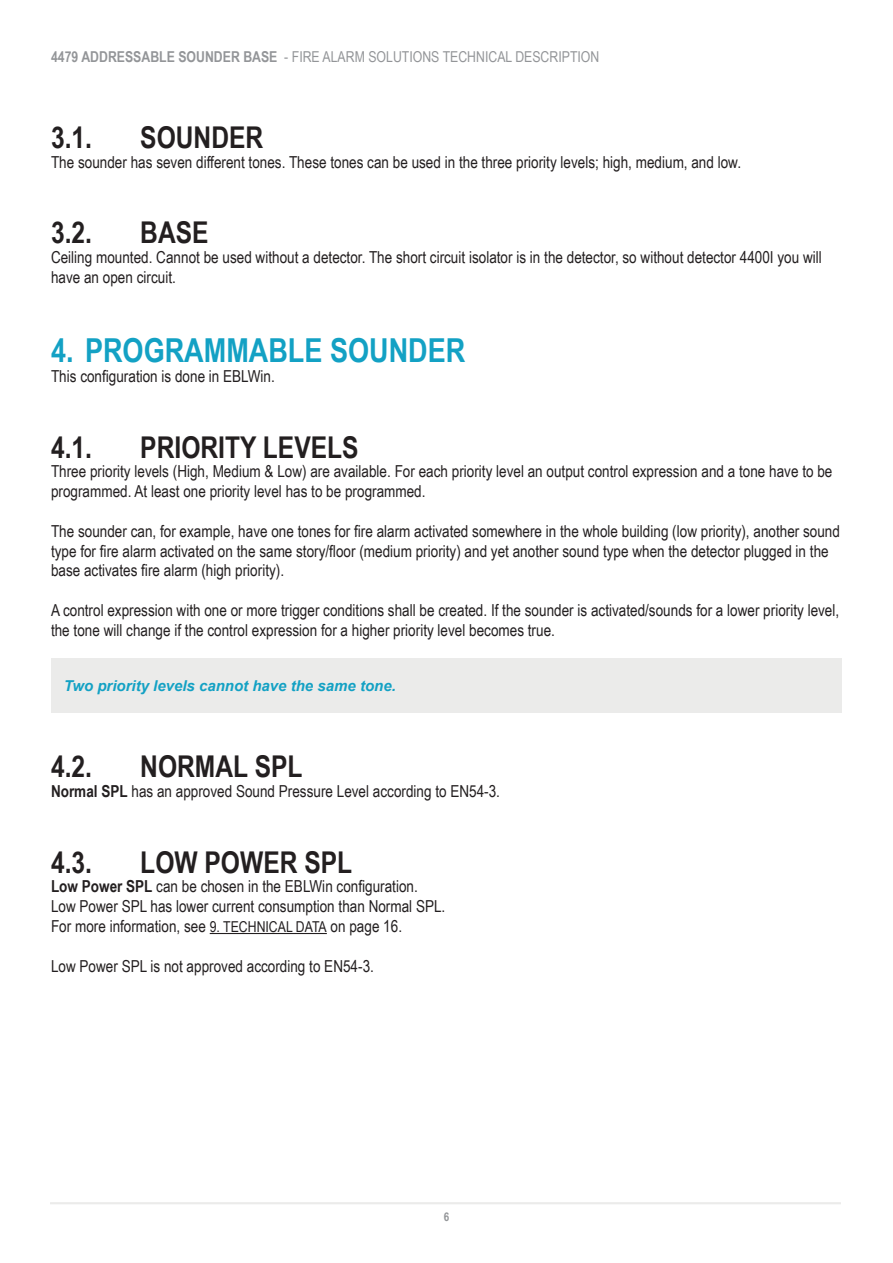
<style>
.page{position:relative;width:893px;height:1263px;background:#fff}
.page>*{position:absolute;margin:0;border:0;box-sizing:border-box;transform-origin:0 0}
.t1{font:700 33px "Arial Narrow";color:#13a1c4}
.t2{font:700 30px "Arial Narrow";color:#231f20}
.t3{font:16.5px/19.8px "Arial Narrow";color:#231f20}
.t4{font:15px "Arial Narrow";color:#939598}
.NOTE{font:italic 700 15px "Arial";color:#13a1c4}
.t5{font:700 12px "Arial Narrow";color:#939598}
.s1{font-weight:700}
.s2{font-size:15px}
</style>
<div class="page">
<hr style="left:50px;top:1202px;width:791px;height:2px;background:#ebebea">
<hr style="left:210px;top:933px;width:117px;height:1px;background:#231f20">
<div style="left:51px;top:659px;width:790px;height:54px;background:#ebebea"></div>
<p class="t4" style="left:51px;top:46px;width:550px"><span class="s1">4479 ADDRESSABLE SOUNDER BASE</span> - FIRE ALARM SOLUTIONS TECHNICAL DESCRIPTION</p>
<p class="t2" style="left:51px;top:115px;width:43px">3.1.</p>
<p class="t2" style="left:140px;top:115px;width:124px">SOUNDER</p>
<p class="t3" style="left:51px;top:151px;width:692px">The sounder has seven different tones. These tones can be used in the three priority levels; high, medium, and low.</p>
<p class="t2" style="left:51px;top:210px;width:43px">3.2.</p>
<p class="t2" style="left:140px;top:210px;width:70px">BASE</p>
<p class="t3" style="left:51px;top:247px;width:772px">Ceiling mounted. Cannot be used without a detector. The short circuit isolator is in the detector, so without detector 4400I you will have an open circuit.</p>
<p class="t1" style="left:51px;top:325px;width:416px">4. PROGRAMMABLE SOUNDER</p>
<p class="t3" style="left:51px;top:366px;width:225px">This configuration is done in EBLWin.</p>
<p class="t2" style="left:51px;top:424px;width:43px">4.1.</p>
<p class="t2" style="left:140px;top:424px;width:220px">PRIORITY LEVELS</p>
<p class="t3" style="left:51px;top:461px;width:783px">Three priority levels (High, Medium &amp; Low) are available. For each priority level an output control expression and a tone have to be programmed. At least one priority level has to be programmed.</p>
<p class="t3" style="left:51px;top:520px;width:790px">The sounder can, for example, have one tones for fire alarm activated somewhere in the whole building (low priority), another sound type for fire alarm activated on the same story/floor (medium priority) and yet another sound type when the detector plugged in the base activates fire alarm (high priority).</p>
<p class="t3" style="left:51px;top:600px;width:790px">A control expression with one or more trigger conditions shall be created. If the sounder is activated/sounds for a lower priority level, the tone will change if the control expression for a higher priority level becomes true.</p>
<p class="NOTE" style="left:64px;top:676px;width:334px">Two priority levels cannot have the same tone.</p>
<p class="t2" style="left:51px;top:744px;width:43px">4.2.</p>
<p class="t2" style="left:140px;top:744px;width:164px">NORMAL SPL</p>
<p class="t3" style="left:51px;top:780px;width:450px"><span class="s1">Normal SPL</span> has an approved Sound Pressure Level according to EN54-3.</p>
<p class="t2" style="left:51px;top:839px;width:43px">4.3.</p>
<p class="t2" style="left:140px;top:839px;width:213px">LOW POWER SPL</p>
<p class="t3" style="left:51px;top:876px;width:368px"><span class="s1">Low Power SPL</span> can be chosen in the EBLWin configuration.</p>
<p class="t3" style="left:51px;top:896px;width:396px">Low Power SPL has lower current consumption than Normal SPL.</p>
<p class="t3" style="left:51px;top:915px;width:353px">For more information, see <span class="s2">9. TECHNICAL DATA</span> on page 16.</p>
<p class="t3" style="left:51px;top:955px;width:324px">Low Power SPL is not approved according to EN54-3.</p>
<p class="t5" style="left:444px;top:1207px;width:7px">6</p>
</div>
